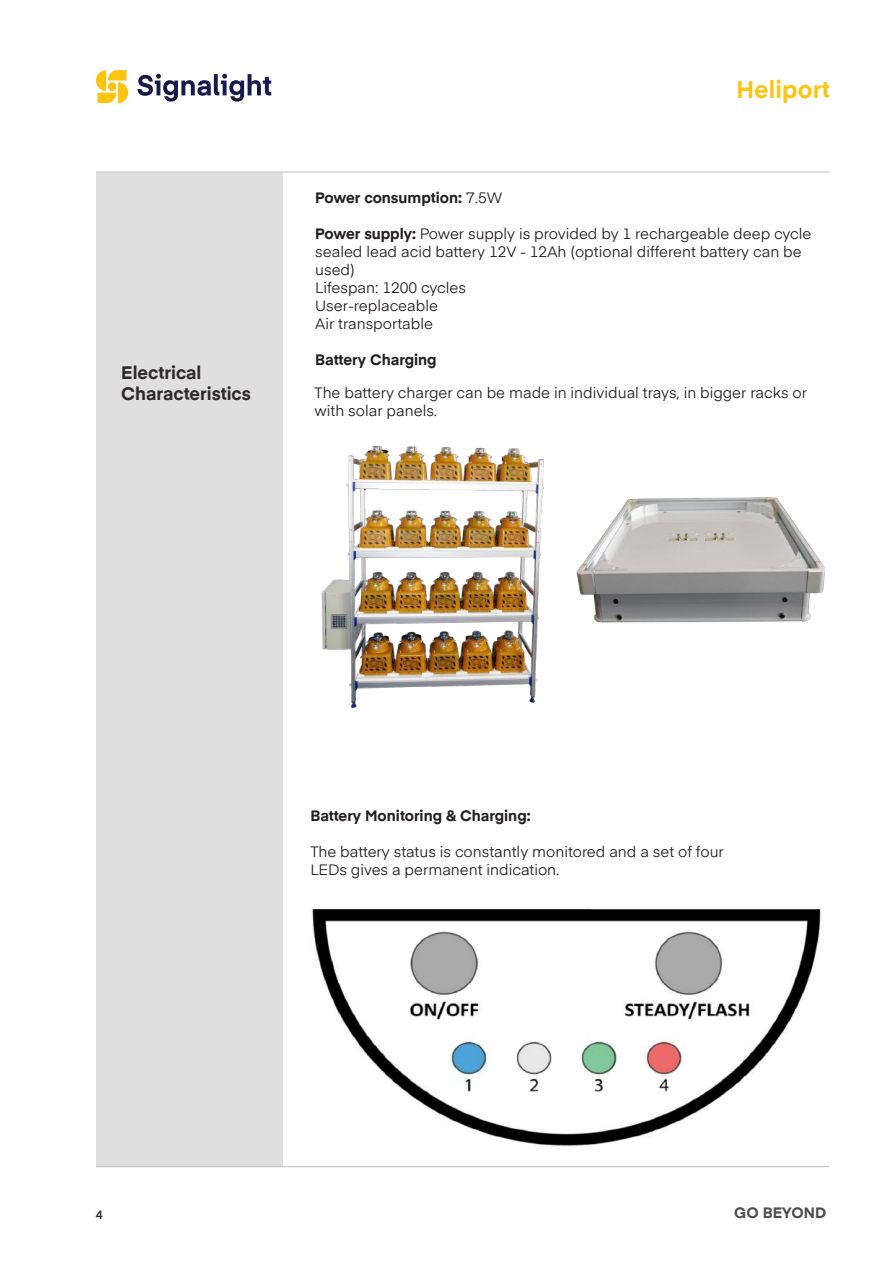
<style>
.page{position:relative;width:893px;height:1263px;background:#fff}
.page>*{position:absolute;margin:0;border:0;box-sizing:border-box;transform-origin:0 0}
.t1{font:700 24px "Eina 02";letter-spacing:.01em;color:#fcc414}
.t2{font:700 18px/21.6px "Eina 01";color:#2e292a}
.t3{font:15px/18px "Eina 01";color:#241f1f}
.t4{font:700 15px "Eina 01";color:#241f1f}
.t5{font:700 15px "Eina 02";color:#4e4b4c}
.t6{font:600 12px "Eina 01";color:#2e292a}
.s1{font-weight:400}
.s2{font-weight:700}
</style>
<div class="page">
<div style="left:96px;top:172px;width:186px;height:995px;background:#e0dfdf"></div>
<hr style="left:96px;top:1166px;width:733px;height:1px;background:#c0bfc1">
<hr style="left:96px;top:172px;width:733px;height:1px;background:#c0bfc1">
<svg style="left:96px;top:70px;width:32px;height:33px"></svg>
<div style="left:108px;top:82px;width:8px;height:9px;background:#fec411;border-radius:50%"></div>
<svg style="left:138px;top:74px;width:133px;height:28px"></svg>
<img style="left:321px;top:445px;width:223px;height:263px">
<img style="left:312px;top:909px;width:509px;height:237px">
<img style="left:576px;top:497px;width:249px;height:126px">
<p class="t2" style="left:121px;top:360px;width:131px">Electrical<br>Characteristics</p>
<h1 class="t1" style="left:736px;top:72px;width:95px">Heliport</h1>
<p class="t4" style="left:315px;top:187px;width:188px">Power consumption: <span class="s1">7.5W</span></p>
<p class="t3" style="left:315px;top:224px;width:498px"><span class="s2">Power supply:</span> Power supply is provided by 1 rechargeable deep cycle sealed lead acid battery 12V - 12Ah (optional different battery can be used)<br>Lifespan: 1200 cycles<br>User-replaceable<br>Air transportable</p>
<p class="t4" style="left:315px;top:349px;width:123px">Battery Charging</p>
<p class="t3" style="left:314px;top:382px;width:494px">The battery charger can be made in individual trays, in bigger racks or with solar panels.</p>
<p class="t6" style="left:96px;top:1205px;width:8px">4</p>
<p class="t4" style="left:310px;top:804px;width:222px">Battery Monitoring &amp; Charging:</p>
<p class="t3" style="left:310px;top:841px;width:415px">The battery status is constantly monitored and a set of four<br>LEDs gives a permanent indication.</p>
<p class="t5" style="left:734px;top:1202px;width:93px">GO BEYOND</p>
</div>
